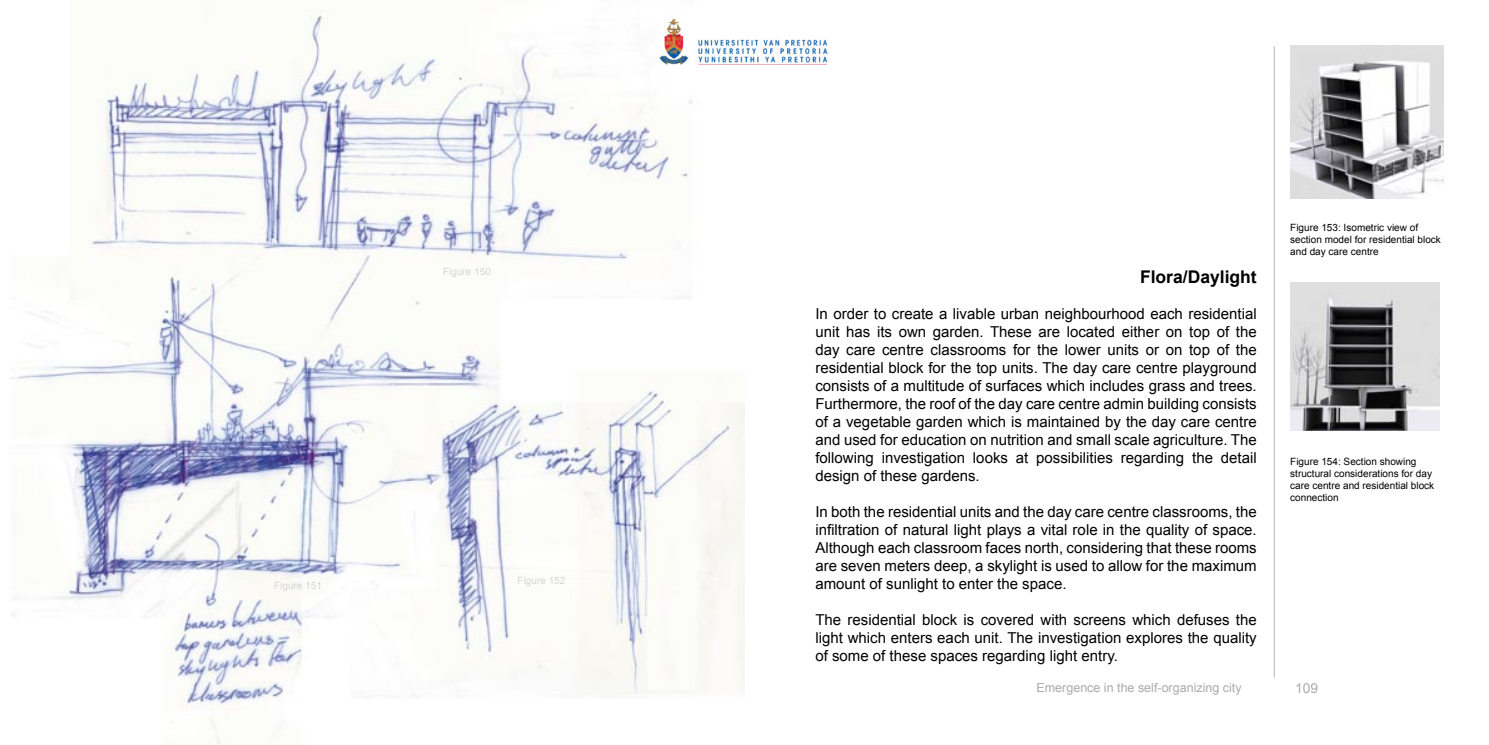
<style>
.page{position:relative;width:1489px;height:745px;background:#fff}
.page>*{position:absolute;margin:0;border:0;box-sizing:border-box;transform-origin:0 0}
.t1{font:700 17.5px "Arial";color:#000}
.t2{font:15px/18px "Arial";color:#000;text-align:justify}
.t3{font:13.75px "Arial";color:#ababab}
.t4{font:12.5px "Arial";color:#ababab}
.t5{font:10px/12px "Arial";color:#000}
.t6{font:10px "Arial";color:#d6d6d6}
</style>
<div class="page">
<svg style="left:1273px;top:46px;width:1px;height:630px"></svg>
<img style="left:11px;top:9px;width:733px;height:735px">
<img style="left:1290px;top:282px;width:149px;height:148px">
<img style="left:1290px;top:45px;width:153px;height:153px">
<img style="left:659px;top:19px;width:169px;height:46px">
<p class="t6" style="left:274px;top:578px;width:49px">Figure 151</p>
<p class="t6" style="left:443px;top:265px;width:49px">Figure 150</p>
<p class="t6" style="left:517px;top:573px;width:49px">Figure 152</p>
<p class="t1" style="left:1139px;top:265px;width:118px">Flora/Daylight</p>
<p class="t2" style="left:815px;top:305px;width:443px">In order to create a livable urban neighbourhood each residential unit has its own garden. These are located either on top of the day care centre classrooms for the lower units or on top of the residential block for the top units. The day care centre playground consists of a multitude of surfaces which includes grass and trees.<br>Furthermore, the roof of the day care centre admin building consists of a vegetable garden which is maintained by the day care centre and used for education on nutrition and small scale agriculture. The following investigation looks at possibilities regarding the detail design of these gardens.</p>
<p class="t2" style="left:815px;top:503px;width:443px">In both the residential units and the day care centre classrooms, the infiltration of natural light plays a vital role in the quality of space.<br>Although each classroom faces north, considering that these rooms are seven meters deep, a skylight is used to allow for the maximum amount of sunlight to enter the space.</p>
<p class="t2" style="left:815px;top:611px;width:443px">The residential block is covered with screens which defuses the light which enters each unit. The investigation explores the quality of some of these spaces regarding light entry.</p>
<p class="t5" style="left:1290px;top:221px;width:152px">Figure 153: Isometric view of section model for residential block and day care centre</p>
<p class="t5" style="left:1290px;top:455px;width:145px">Figure 154: Section showing structural considerations for day care centre and residential block connection</p>
<p class="t4" style="left:1036px;top:679px;width:206px">Emergence in the self-organizing city</p>
<p class="t3" style="left:1294px;top:678px;width:24px">109</p>
</div>
